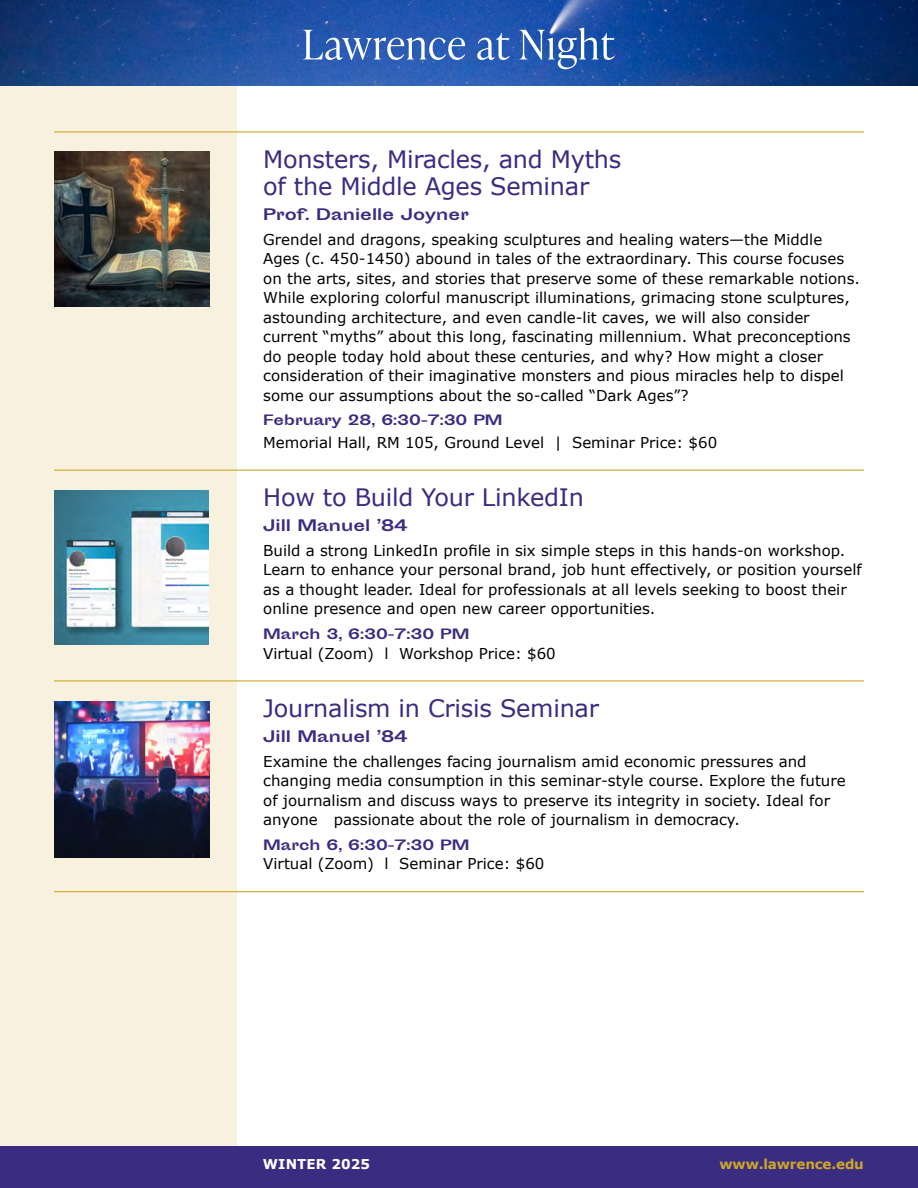
<style>
.page{position:relative;width:918px;height:1188px;background:#fff}
.page>*{position:absolute;margin:0;border:0;box-sizing:border-box;transform-origin:0 0}
.t1{font:24px/27px "Verdana";letter-spacing:-.01em;color:#392c81}
.t2{font:15px/19.5px "Verdana";color:#000}
.t3{font:700 15px "Sporting Grotesque";color:#392c81}
.t4{font:700 13.5px "Sporting Grotesque";color:#392c81}
.t5{font:700 13.5px "Verdana";letter-spacing:-.01em;color:#cea829}
.t6{font:700 13.5px "Verdana";letter-spacing:.01em;color:#fff}
</style>
<div class="page">
<div style="left:0;top:1146px;width:918px;height:42px;background:#392c81"></div>
<div style="left:0;top:86px;width:236px;height:1060px;background:#f8f1dd"></div>
<hr style="left:54px;top:891px;width:810px;height:1px;background:#cea829">
<hr style="left:54px;top:680px;width:810px;height:1px;background:#cea829">
<hr style="left:54px;top:470px;width:810px;height:1px;background:#cea829">
<hr style="left:54px;top:131px;width:810px;height:1px;background:#cea829">
<img style="left:0;top:0;width:918px;height:86px">
<svg style="left:303px;top:28px;width:312px;height:41px"></svg>
<img style="left:54px;top:151px;width:155px;height:155px">
<img style="left:54px;top:490px;width:155px;height:155px">
<img style="left:54px;top:702px;width:155px;height:155px">
<h2 class="t1" style="left:263px;top:146px;width:360px">Monsters, Miracles, and Myths of the Middle Ages Seminar</h2>
<p class="t3" style="left:263px;top:206px;width:207px">Prof. Danielle Joyner</p>
<p class="t2" style="left:263px;top:230px;width:582px">Grendel and dragons, speaking sculptures and healing waters—the Middle<br>Ages (c. 450-1450) abound in tales of the extraordinary. This course focuses</p>
<p class="t2" style="left:263px;top:269px;width:598px">on the arts, sites, and stories that preserve some of these remarkable notions.<br>While exploring colorful manuscript illuminations, grimacing stone sculptures,</p>
<p class="t2" style="left:263px;top:308px;width:548px">astounding architecture, and even candle-lit caves, we will also consider</p>
<p class="t2" style="left:263px;top:327px;width:589px">current “myths” about this long, fascinating millennium. What preconceptions do people today hold about these centuries, and why? How might a closer consideration of their imaginative monsters and pious miracles help to dispel</p>
<p class="t2" style="left:263px;top:386px;width:427px">some our assumptions about the so-called “Dark Ages”?</p>
<p class="t4" style="left:263px;top:413px;width:241px">February 28, 6:30-7:30 PM</p>
<p class="t2" style="left:263px;top:433px;width:455px">Memorial Hall, RM 105, Ground Level | Seminar Price: $60</p>
<h2 class="t1" style="left:263px;top:484px;width:322px">How to Build Your LinkedIn</h2>
<p class="t3" style="left:263px;top:517px;width:146px">Jill Manuel ’84</p>
<p class="t2" style="left:263px;top:541px;width:584px">Build a strong LinkedIn profile in six simple steps in this hands-on workshop.</p>
<p class="t2" style="left:263px;top:560px;width:600px">Learn to enhance your personal brand, job hunt effectively, or position yourself</p>
<p class="t2" style="left:263px;top:580px;width:585px">as a thought leader. Ideal for professionals at all levels seeking to boost their</p>
<p class="t2" style="left:263px;top:599px;width:394px">online presence and open new career opportunities.</p>
<p class="t4" style="left:263px;top:627px;width:208px">March 3, 6:30-7:30 PM</p>
<p class="t2" style="left:263px;top:644px;width:294px">Virtual (Zoom) l Workshop Price: $60</p>
<h2 class="t1" style="left:263px;top:695px;width:337px">Journalism in Crisis Seminar</h2>
<p class="t3" style="left:263px;top:728px;width:146px">Jill Manuel ’84</p>
<p class="t2" style="left:263px;top:752px;width:545px">Examine the challenges facing journalism amid economic pressures and</p>
<p class="t2" style="left:263px;top:771px;width:584px">changing media consumption in this seminar-style course. Explore the future of journalism and discuss ways to preserve its integrity in society. Ideal for</p>
<p class="t2" style="left:263px;top:810px;width:478px">anyone passionate about the role of journalism in democracy.</p>
<p class="t4" style="left:263px;top:837px;width:208px">March 6, 6:30-7:30 PM</p>
<p class="t2" style="left:263px;top:854px;width:283px">Virtual (Zoom) l Seminar Price: $60</p>
<p class="t6" style="left:263px;top:1155px;width:109px">WINTER 2025</p>
<p class="t5" style="left:720px;top:1155px;width:146px">www.lawrence.edu</p>
</div>
